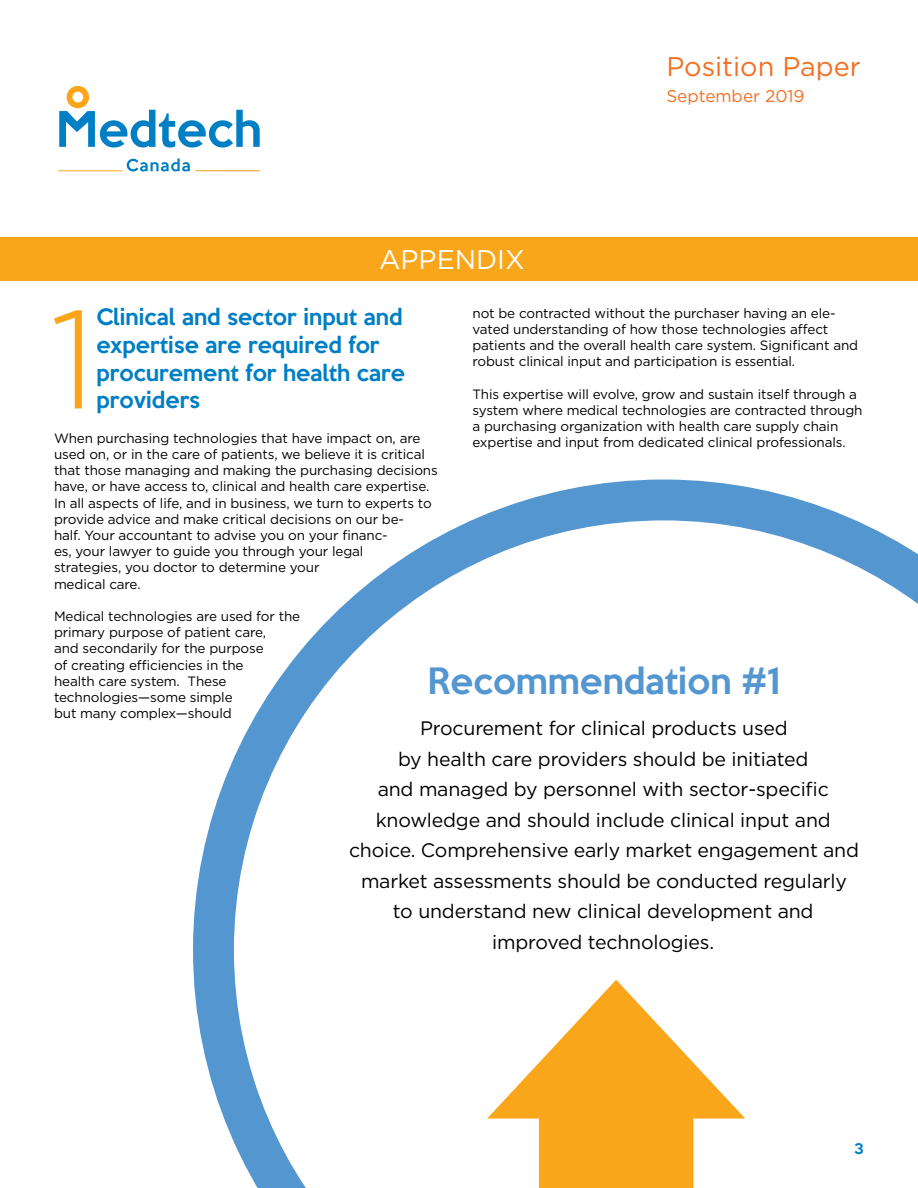
<style>
.page{position:relative;width:918px;height:1188px;background:#fff}
.page>*{position:absolute;margin:0;border:0;box-sizing:border-box;transform-origin:0 0}
.t1{font:300 139.35px "Gotham";color:#faa61a}
.t2{font:500 33.15px "Keep Calm";color:#5496d0}
.t3{font:27px "Gotham";color:#f36f21}
.t4{font:27px "Gotham";color:#fff}
.t5{font:500 20.7px/27.6px "Keep Calm";color:#007fc4}
.t6{font:19.5px/30.5px "Gotham";letter-spacing:-.01em;color:#000;text-align:center}
.t7{font:17.1px "Gotham";color:#f36f21}
.t8{font:13.5px/16.2px "Gotham";letter-spacing:-.01em;color:#000}
.t9{font:500 13.5px "Keep Calm";color:#007fc4}
</style>
<div class="page">
<hr style="left:196px;top:170px;width:64px;height:1px;background:#faa61a">
<svg style="left:59px;top:110px;width:201px;height:38px"></svg>
<svg style="left:127px;top:159px;width:63px;height:12px"></svg>
<div style="left:67px;top:86px;width:22px;height:22px;border:6px solid #faa61a;border-radius:50%"></div>
<hr style="left:58px;top:171px;width:64px;height:1px;background:#faa61a">
<svg style="left:193px;top:480px;width:725px;height:708px"></svg>
<div style="left:0;top:238px;width:918px;height:43px;background:#faa61a"></div>
<div style="left:539px;top:1098px;width:154px;height:90px;background:#faa61a"></div>
<svg style="left:487px;top:980px;width:258px;height:139px"></svg>
<h3 class="t4" style="left:379px;top:242px;width:147px">APPENDIX</h3>
<h3 class="t3" style="left:666px;top:49px;width:196px">Position Paper</h3>
<p class="t7" style="left:666px;top:85px;width:140px">September 2019</p>
<p class="t8" style="left:473px;top:304px;width:387px">not be contracted without the purchaser having an ele&shy;vated understanding of how those technologies affect patients and the overall health care system. Significant and robust clinical input and participation is essential.</p>
<p class="t8" style="left:473px;top:385px;width:392px">This expertise will evolve, grow and sustain itself through a system where medical technologies are contracted through a purchasing organization with health care supply chain expertise and input from dedicated clinical professionals.</p>
<h1 class="t1" style="left:50px;top:271px;width:48px">1</h1>
<h3 class="t5" style="left:96px;top:302px;width:310px">Clinical and sector input and expertise are required for procurement for health care providers</h3>
<p class="t8" style="left:54px;top:430px;width:385px">When purchasing technologies that have impact on, are used on, or in the care of patients, we believe it is critical that those managing and making the purchasing decisions have, or have access to, clinical and health care expertise.<br>In all aspects of life, and in business, we turn to experts to provide advice and make critical decisions on our be-<br>half. Your accountant to advise you on your financ-<br>es, your lawyer to guide you through your legal<br>strategies, you doctor to determine your<br>medical care.</p>
<p class="t8" style="left:54px;top:608px;width:248px">Medical technologies are used for the primary purpose of patient care,<br>and secondarily for the purpose<br>of creating efficiencies in the<br>health care system. These technologies—some simple<br>but many complex—should</p>
<h2 class="t2" style="left:427px;top:653px;width:355px">Recommendation #1</h2>
<p class="t6" style="left:349px;top:713px;width:512px">Procurement for clinical products used<br>by health care providers should be initiated<br>and managed by personnel with sector-specific knowledge and should include clinical input and choice. Comprehensive early market engagement and market assessments should be conducted regularly to understand new clinical development and improved technologies.</p>
<p class="t9" style="left:854px;top:1137px;width:11px">3</p>
</div>
